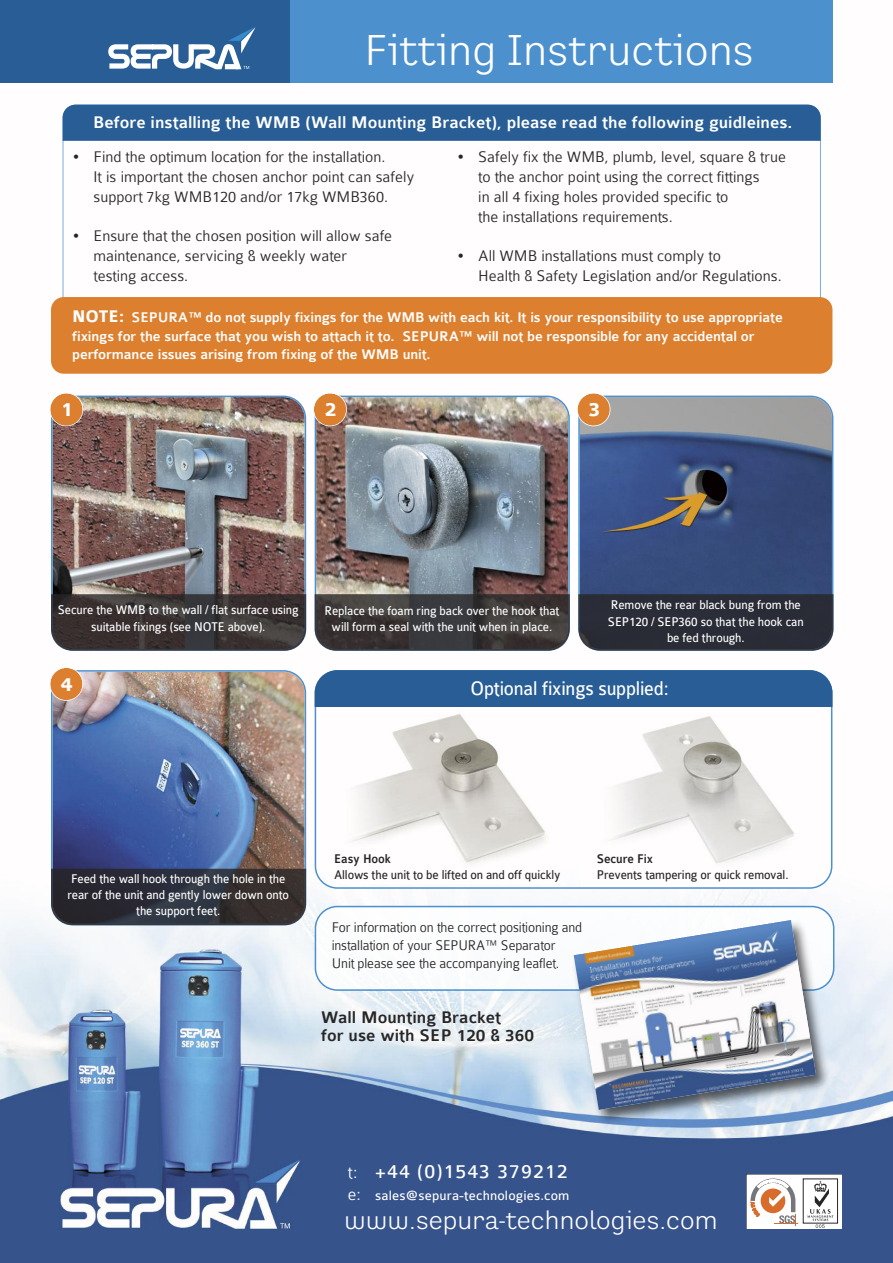
<style>
.page{position:relative;width:893px;height:1263px;background:#fff}
.page>*{position:absolute;margin:0;border:0;box-sizing:border-box;transform-origin:0 0}
.t1{font:43.2px "Preface";color:#fff}
.t2{font:25.5px "Preface";color:#fff}
.t3{font:21px "Colaborate";letter-spacing:-.01em;color:#fff;scale:.93 1}
.t4{font:21px "Colaborate";letter-spacing:.05em;color:#fff}
.t5{font:700 21px "Colaborate";color:#fff}
.t6{font:500 18px "Colaborate";color:#fff}
.t7{font:500 18px/18px "Colaborate";color:#272526}
.t8{font:300 16.5px/19.8px "Colaborate";color:#272526}
.t9{font:500 15px/19.6px "Colaborate";letter-spacing:-.01em;color:#fff}
.t10{font:300 15px/18px "Colaborate";letter-spacing:-.01em;color:#272526;scale:.95 1}
.t11{font:14.25px "Colaborate";letter-spacing:.01em;color:#fff}
.t12{font:13.5px/16.2px "Colaborate";letter-spacing:-.01em;color:#fff;text-align:center;scale:.93 1}
.t13{font:13.5px "Colaborate";letter-spacing:-.01em;color:#272526;scale:.93 1}
.t14{font:500 13.5px "Colaborate";letter-spacing:-.01em;color:#272526;scale:.93 1}
.s1{font-weight:700;font-size:18px}
.s2{font-weight:300;font-size:18px}
</style>
<div class="page">
<img style="left:0;top:0;width:893px;height:1263px">
<div style="left:63px;top:105px;width:758px;height:36px;background:#285e95"></div>
<div style="left:72px;top:0;width:760px;height:82px;background:#4c90ce"></div>
<div style="left:0;top:0;width:289px;height:82px;background:#285e95"></div>
<svg style="left:108px;top:27px;width:148px;height:42px"></svg>
<img style="left:51px;top:396px;width:255px;height:198px">
<svg style="left:51px;top:594px;width:255px;height:57px;background:#3d3738"></svg>
<div style="left:50px;top:393px;width:32px;height:32px;background:#dc7f2e;border-radius:50%"></div>
<div style="left:50px;top:393px;width:33px;height:33px;border:2px solid #fff;border-radius:50%"></div>
<img style="left:315px;top:396px;width:255px;height:198px">
<div style="left:314px;top:393px;width:32px;height:32px;background:#dc7f2e;border-radius:50%"></div>
<div style="left:313px;top:393px;width:34px;height:33px;border:2px solid #fff;border-radius:50%"></div>
<svg style="left:578px;top:396px;width:255px;height:198px;background:#4f5f84"></svg>
<div style="left:578px;top:393px;width:32px;height:32px;background:#dc7f2e;border-radius:50%"></div>
<div style="left:577px;top:393px;width:33px;height:33px;border:2px solid #fff;border-radius:50%"></div>
<svg style="left:315px;top:906px;width:519px;height:85px"></svg>
<svg style="left:315px;top:594px;width:255px;height:57px;background:#3e3c3c"></svg>
<svg style="left:578px;top:594px;width:255px;height:57px;background:#2d303b"></svg>
<img style="left:51px;top:670px;width:255px;height:199px">
<svg style="left:315px;top:707px;width:517px;height:182px"></svg>
<svg style="left:51px;top:869px;width:255px;height:56px;background:#313138"></svg>
<div style="left:50px;top:668px;width:32px;height:32px;background:#dc7f2e;border-radius:50%"></div>
<div style="left:50px;top:667px;width:33px;height:34px;border:2px solid #fff;border-radius:50%"></div>
<div style="left:746px;top:1174px;width:96px;height:55px;background:#fff"></div>
<svg style="left:750px;top:1178px;width:48px;height:47px"></svg>
<div style="left:803px;top:1179px;width:35px;height:44px;border:1px solid #272526"></div>
<svg style="left:807px;top:1181px;width:27px;height:47px"></svg>
<img style="left:565px;top:911px;width:272px;height:220px">
<img style="left:574px;top:920px;width:242px;height:190px">
<div style="left:51px;top:297px;width:781px;height:77px;background:#dc7f2e;border-radius:13px"></div>
<div style="left:315px;top:670px;width:517px;height:37px;background:#285e95"></div>
<h1 class="t1" style="left:365px;top:26px;width:390px">Fitting Instructions</h1>
<p class="t6" style="left:93px;top:116px;width:701px">Before installing the WMB (Wall Mounting Bracket), please read the following guidleines.</p>
<p class="t8" style="left:94px;top:148px;width:322px;text-indent:-21px">• Find the optimum location for the installation.<br>It is important the chosen anchor point can safely support 7kg WMB120 and/or 17kg WMB360.</p>
<p class="t8" style="left:94px;top:227px;width:300px;text-indent:-21px">• Ensure that the chosen position will allow safe maintenance, servicing &amp; weekly water testing access.</p>
<p class="t8" style="left:478px;top:148px;width:309px;text-indent:-21px">• Safely fix the WMB, plumb, level, square &amp; true to the anchor point using the correct fittings<br>in all 4 fixing holes provided specific to<br>the installations requirements.</p>
<p class="t8" style="left:478px;top:247px;width:305px;text-indent:-21px">• All WMB installations must comply to<br>Health &amp; Safety Legislation and/or Regulations.</p>
<p class="t9" style="left:72px;top:308px;width:712px"><span class="s1">NOTE:</span> SEPURA™ do not supply fixings for the WMB with each kit. It is your responsibility to use appropriate fixings for the surface that you wish to attach it to. SEPURA™ will not be responsible for any accidental or</p>
<p class="t9" style="left:72px;top:346px;width:360px">performance issues arising from fixing of the WMB unit.</p>
<p class="t5" style="left:61px;top:402px;width:13px">1</p>
<p class="t5" style="left:324px;top:403px;width:13px">2</p>
<p class="t5" style="left:588px;top:403px;width:13px">3</p>
<p class="t12" style="left:58px;top:603px;width:261px">Secure the WMB to the wall / flat surface using suitable fixings (see NOTE above).</p>
<p class="t12" style="left:324px;top:604px;width:254px">Replace the foam ring back over the hook that will form a seal with the unit when in place.</p>
<p class="t12" style="left:608px;top:598px;width:212px">Remove the rear black bung from the<br>SEP120 / SEP360 so that the hook can be fed through.</p>
<p class="t5" style="left:61px;top:677px;width:13px">4</p>
<p class="t3" style="left:470px;top:681px;width:215px">Optional fixings supplied:</p>
<p class="t12" style="left:68px;top:871px;width:240px">Feed the wall hook through the hole in the rear of the unit and gently lower down onto the support feet.</p>
<p class="t14" style="left:334px;top:854px;width:63px">Easy Hook</p>
<p class="t13" style="left:334px;top:870px;width:245px">Allows the unit to be lifted on and off quickly</p>
<p class="t10" style="left:332px;top:919px;width:265px">For information on the correct positioning and installation of your SEPURA™ Separator<br>Unit please see the accompanying leaflet.</p>
<p class="t14" style="left:597px;top:854px;width:62px">Secure Fix</p>
<p class="t13" style="left:597px;top:870px;width:208px">Prevents tampering or quick removal.</p>
<p class="t7" style="left:321px;top:1010px;width:215px">Wall Mounting Bracket<br>for use with SEP 120 &amp; 360</p>
<p class="t4" style="left:348px;top:1164px;width:221px"><span class="s2">t:</span> +44 (0)1543 379212</p>
<p class="t11" style="left:348px;top:1191px;width:223px"><span class="s2">e:</span> sales@sepura-technologies.com</p>
<h2 class="t2" style="left:344px;top:1205px;width:375px">www.sepura-technologies.com</h2>
</div>
